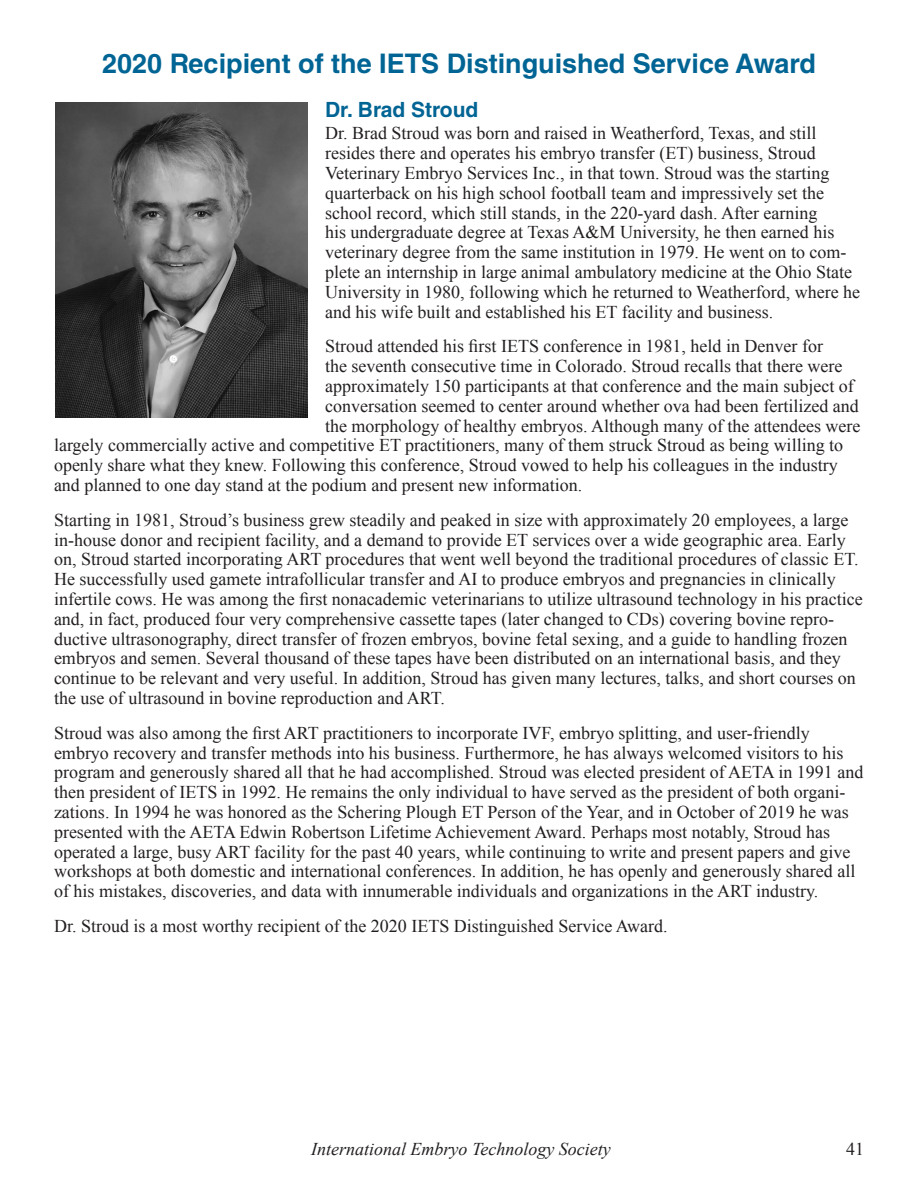
<style>
.page{position:relative;width:918px;height:1188px;background:#fff}
.page>*{position:absolute;margin:0;border:0;box-sizing:border-box;transform-origin:0 0}
.t1{font:700 27px "Helvetica LT Std";color:#006494}
.t2{font:700 21px "Helvetica LT Std";color:#006494}
.t3{font:18px/19.8px "Times New Roman";color:#231f20}
.t4{font:italic 18px "Times New Roman";color:#231f20}
</style>
<div class="page">
<img style="left:55px;top:103px;width:252px;height:315px">
<h1 class="t1" style="left:102px;top:47px;width:715px">2020 Recipient of the IETS Distinguished Service Award</h1>
<p class="t2" style="left:325px;top:96px;width:155px">Dr. Brad Stroud</p>
<p class="t3" style="left:325px;top:123px;width:537px">Dr. Brad Stroud was born and raised in Weatherford, Texas, and still resides there and operates his embryo transfer (ET) business, Stroud Veterinary Embryo Services Inc., in that town. Stroud was the starting quarterback on his high school football team and impressively set the school record, which still stands, in the 220-yard dash. After earning<br>his undergraduate degree at Texas A&amp;M University, he then earned his veterinary degree from the same institution in 1979. He went on to com&shy;plete an internship in large animal ambulatory medicine at the Ohio State University in 1980, following which he returned to Weatherford, where he and his wife built and established his ET facility and business.</p>
<p class="t3" style="left:325px;top:336px;width:499px">Stroud attended his first IETS conference in 1981, held in Denver for</p>
<p class="t3" style="left:325px;top:356px;width:519px">the seventh consecutive time in Colorado. Stroud recalls that there were</p>
<p class="t3" style="left:325px;top:376px;width:530px">approximately 150 participants at that conference and the main subject of</p>
<p class="t3" style="left:325px;top:396px;width:535px">conversation seemed to center around whether ova had been fertilized and</p>
<p class="t3" style="left:325px;top:415px;width:537px">the morphology of healthy embryos. Although many of the attendees were</p>
<p class="t3" style="left:54px;top:435px;width:791px">largely commercially active and competitive ET practitioners, many of them struck Stroud as being willing to</p>
<p class="t3" style="left:54px;top:455px;width:785px">openly share what they knew. Following this conference, Stroud vowed to help his colleagues in the industry</p>
<p class="t3" style="left:54px;top:475px;width:530px">and planned to one day stand at the podium and present new information.</p>
<p class="t3" style="left:54px;top:510px;width:810px">Starting in 1981, Stroud’s business grew steadily and peaked in size with approximately 20 employees, a large in-house donor and recipient facility, and a demand to provide ET services over a wide geographic area. Early on, Stroud started incorporating ART procedures that went well beyond the traditional procedures of classic ET.<br>He successfully used gamete intrafollicular transfer and AI to produce embryos and pregnancies in clinically infertile cows. He was among the first nonacademic veterinarians to utilize ultrasound technology in his practice and, in fact, produced four very comprehensive cassette tapes (later changed to CDs) covering bovine repro&shy;ductive ultrasonography, direct transfer of frozen embryos, bovine fetal sexing, and a guide to handling frozen embryos and semen. Several thousand of these tapes have been distributed on an international basis, and they continue to be relevant and very useful. In addition, Stroud has given many lectures, talks, and short courses on the use of ultrasound in bovine reproduction and ART.</p>
<p class="t3" style="left:54px;top:723px;width:811px">Stroud was also among the first ART practitioners to incorporate IVF, embryo splitting, and user-friendly embryo recovery and transfer methods into his business. Furthermore, he has always welcomed visitors to his program and generously shared all that he had accomplished. Stroud was elected president of AETA in 1991 and then president of IETS in 1992. He remains the only individual to have served as the president of both organi&shy;zations. In 1994 he was honored as the Schering Plough ET Person of the Year, and in October of 2019 he was presented with the AETA Edwin Robertson Lifetime Achievement Award. Perhaps most notably, Stroud has operated a large, busy ART facility for the past 40 years, while continuing to write and present papers and give workshops at both domestic and international conferences. In addition, he has openly and generously shared all of his mistakes, discoveries, and data with innumerable individuals and organizations in the ART industry.</p>
<p class="t3" style="left:54px;top:916px;width:615px">Dr. Stroud is a most worthy recipient of the 2020 IETS Distinguished Service Award.</p>
<p class="t4" style="left:311px;top:1137px;width:301px">International Embryo Technology Society</p>
<p class="t3" style="left:846px;top:1139px;width:19px">41</p>
</div>
